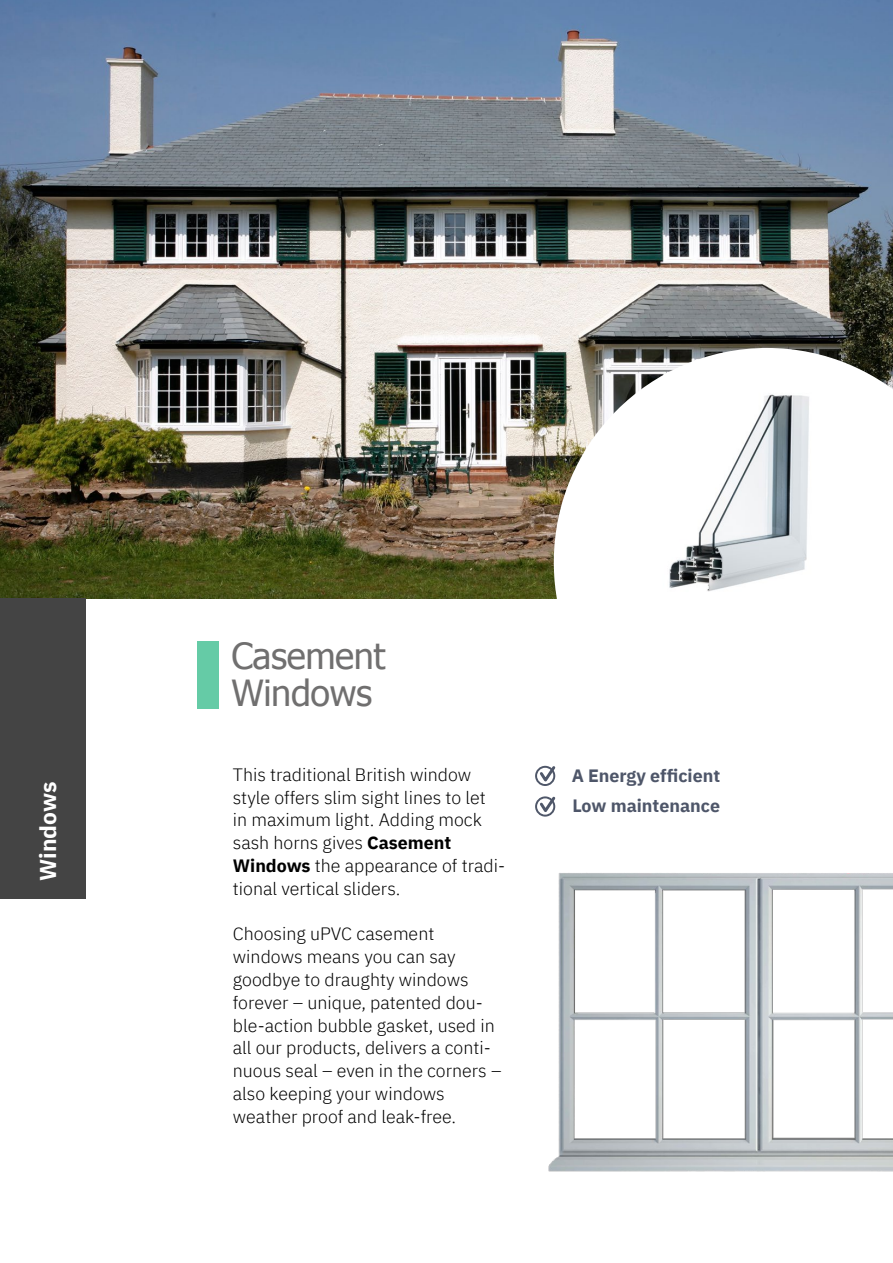
<style>
.page{position:relative;width:893px;height:1263px;background:#fff}
.page>*{position:absolute;margin:0;border:0;box-sizing:border-box;transform-origin:0 0}
.t1{font:36px/36.9px "Tahoma";letter-spacing:-.01em;color:#706f6f}
.t2{font:700 22.8px "IBM Plex Sans";color:#fff}
.t3{font:300 17.85px/22.8px "IBM Plex Sans";color:#000}
.t4{font:700 17.85px/30.8px "IBM Plex Sans";color:#4e5669}
.s1{font-weight:700}
</style>
<div class="page">
<svg style="left:535px;top:765px;width:21px;height:21px"></svg>
<svg style="left:535px;top:796px;width:21px;height:21px"></svg>
<img style="left:0;top:0;width:893px;height:598px">
<svg style="left:554px;top:348px;width:339px;height:429px"></svg>
<img style="left:655px;top:385px;width:160px;height:229px">
<div style="left:197px;top:641px;width:21px;height:67px;background:#65cba6"></div>
<div style="left:0;top:598px;width:85px;height:300px;background:#444"></div>
<img style="left:548px;top:873px;width:345px;height:299px">
<p class="t2" style="left:30px;top:881px;width:101px;rotate:-90deg">Windows</p>
<h1 class="t1" style="left:231px;top:636px;width:156px">Casement<br>Windows</h1>
<p class="t3" style="left:233px;top:762px;width:274px">This traditional British window style offers slim sight lines to let<br>in maximum light. Adding mock sash horns gives <span class="s1">Casement<br>Windows</span> the appearance of tradi&shy;tional vertical sliders.</p>
<p class="t3" style="left:233px;top:921px;width:270px">Choosing uPVC casement windows means you can say goodbye to draughty windows forever – unique, patented dou&shy;ble-action bubble gasket, used in all our products, delivers a conti&shy;nuous seal – even in the corners – also keeping your windows weather proof and leak-free.</p>
<p class="t4" style="left:572px;top:758px;width:150px">A Energy efficient<br>Low maintenance</p>
</div>
